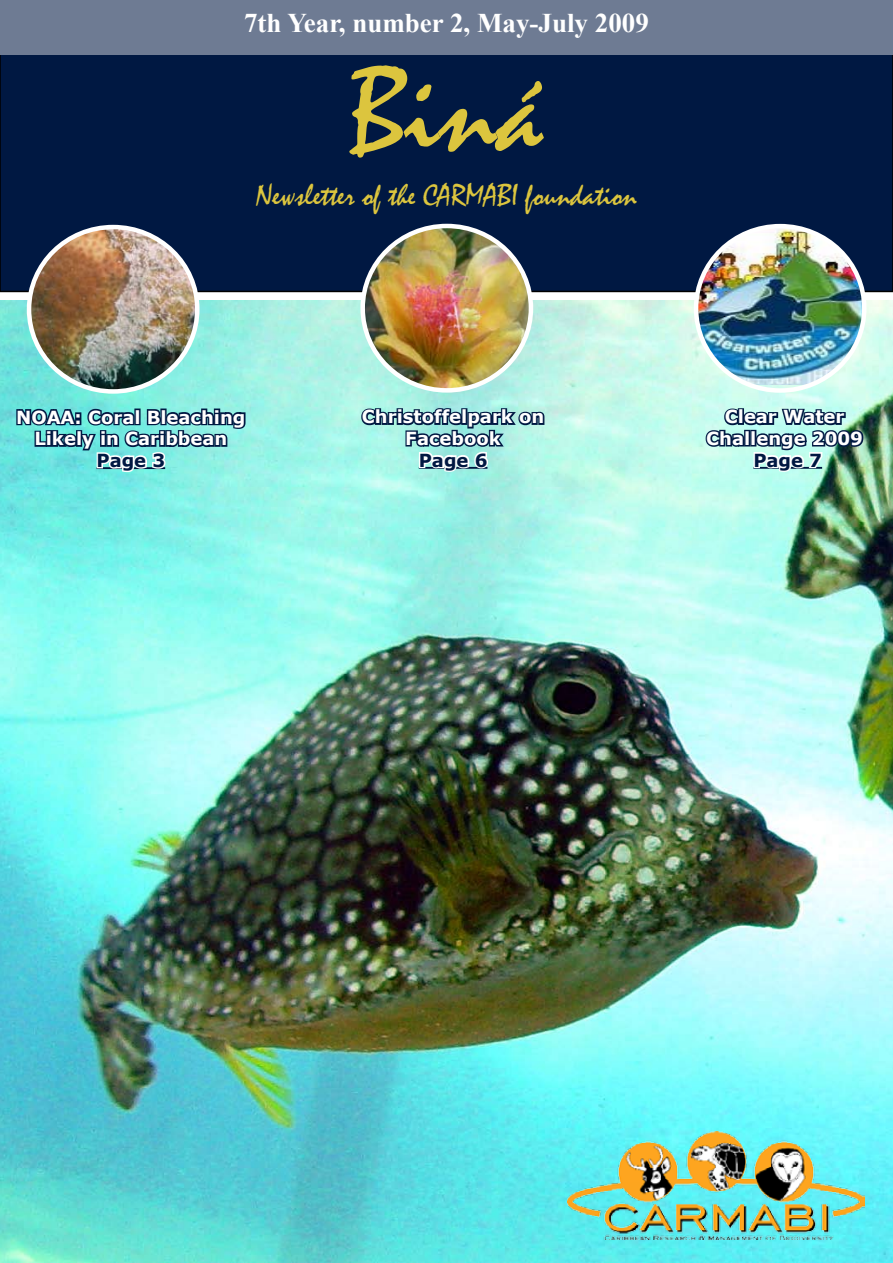
<style>
.page{position:relative;width:893px;height:1263px;background:#fff}
.page>*{position:absolute;margin:0;border:0;box-sizing:border-box;transform-origin:0 0}
.t1{font:124.2px "Mistral";color:#dcc53e}
.t2{font:31.05px "Mistral";color:#dcc53e}
.t3{font:700 27px "Times New Roman";color:#fff}
.t4{font:700 18px/21.6px "Verdana";color:#fff;text-align:center}
.t5{font:700 18px "Verdana";color:#001842}
</style>
<div class="page">
<img style="left:0;top:300px;width:893px;height:963px">
<svg style="left:15px;top:404px;width:233px;height:70px;background:#59a6af"></svg>
<div style="left:0;top:0;width:893px;height:291px;background:#001842"></div>
<img style="left:567px;top:1131px;width:298px;height:108px">
<img style="left:29px;top:227px;width:168px;height:164px;border-radius:50%">
<div style="left:27px;top:225px;width:173px;height:169px;border:4px solid #fff;border-radius:50%"></div>
<img style="left:363px;top:226px;width:168px;height:164px;border-radius:50%">
<div style="left:360px;top:224px;width:173px;height:169px;border:4px solid #fff;border-radius:50%"></div>
<svg style="left:359px;top:406px;width:187px;height:68px;background:#7eb5b8"></svg>
<img style="left:696px;top:226px;width:168px;height:158px">
<div style="left:694px;top:224px;width:172px;height:169px;border:4px solid #fff;border-radius:50%"></div>
<img style="left:703px;top:403px;width:162px;height:71px">
<div style="left:0;top:0;width:893px;height:54px;background:#6e7b93"></div>
<h3 class="t3" style="left:244px;top:4px;width:406px">7th Year, number 2, May-July 2009</h3>
<h1 class="t1" style="left:349px;top:36px;width:196px">Biná</h1>
<h2 class="t2" style="left:256px;top:177px;width:382px">Newsletter of the CARMABI foundation</h2>
<p class="t4" style="left:16px;top:406px;width:231px">NOAA: Coral Bleaching<br>Likely in Caribbean</p>
<p class="t5" style="left:96px;top:449px;width:70px">Page 3</p>
<p class="t4" style="left:362px;top:405px;width:184px">Christoffelpark on<br>Facebook</p>
<p class="t5" style="left:419px;top:449px;width:70px">Page 6</p>
<p class="t4" style="left:706px;top:405px;width:158px">Clear Water<br>Challenge 2009</p>
<p class="t5" style="left:753px;top:449px;width:70px">Page 7</p>
</div>
